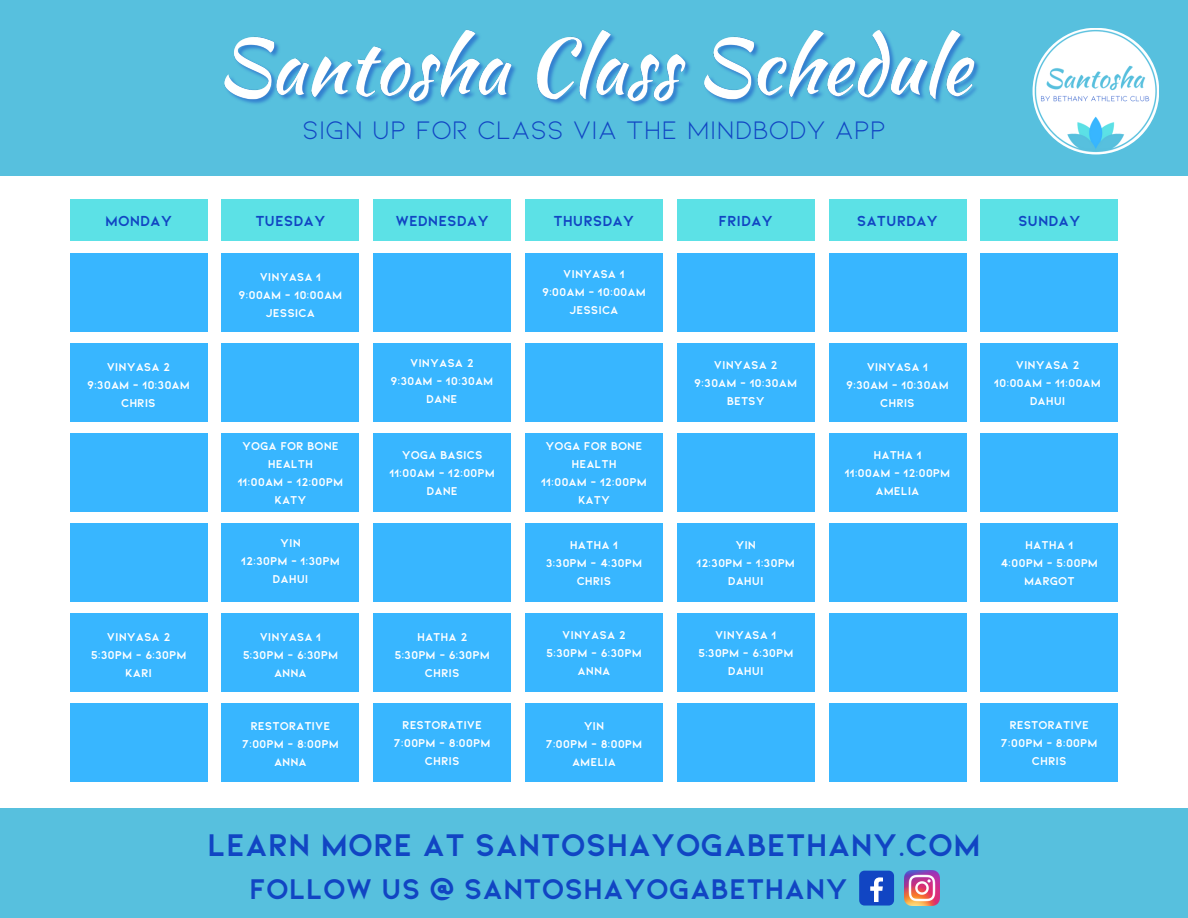
<style>
.page{position:relative;width:1188px;height:918px;background:#fff}
.page>*{position:absolute;margin:0;border:0;box-sizing:border-box;transform-origin:0 0}
.t1{font:700 33px "KIONA";color:#1145c3}
.t2{font:700 30px "KIONA";color:#1145c3}
.t3{font:27px "KIONA";color:#1145c3}
.t4{font:700 15.3px "KIONA";color:#1145c3}
.t5{font:700 12px/18px "KIONA";color:#fff;text-align:center}
</style>
<div class="page">
<div style="left:70px;top:199px;width:137px;height:42px;background:#5ce1e6"></div>
<div style="left:222px;top:199px;width:137px;height:42px;background:#5ce1e6"></div>
<div style="left:374px;top:199px;width:137px;height:42px;background:#5ce1e6"></div>
<div style="left:525px;top:199px;width:138px;height:42px;background:#5ce1e6"></div>
<div style="left:677px;top:199px;width:137px;height:42px;background:#5ce1e6"></div>
<div style="left:829px;top:199px;width:137px;height:42px;background:#5ce1e6"></div>
<div style="left:981px;top:199px;width:137px;height:42px;background:#5ce1e6"></div>
<div style="left:70px;top:253px;width:137px;height:79px;background:#38b6ff"></div>
<div style="left:222px;top:253px;width:137px;height:79px;background:#38b6ff"></div>
<div style="left:374px;top:253px;width:137px;height:79px;background:#38b6ff"></div>
<div style="left:525px;top:253px;width:138px;height:79px;background:#38b6ff"></div>
<div style="left:677px;top:253px;width:137px;height:79px;background:#38b6ff"></div>
<div style="left:829px;top:253px;width:137px;height:79px;background:#38b6ff"></div>
<div style="left:981px;top:253px;width:137px;height:79px;background:#38b6ff"></div>
<div style="left:70px;top:343px;width:137px;height:79px;background:#38b6ff"></div>
<div style="left:222px;top:343px;width:137px;height:79px;background:#38b6ff"></div>
<div style="left:374px;top:343px;width:137px;height:79px;background:#38b6ff"></div>
<div style="left:525px;top:343px;width:138px;height:79px;background:#38b6ff"></div>
<div style="left:677px;top:343px;width:137px;height:79px;background:#38b6ff"></div>
<div style="left:829px;top:343px;width:137px;height:79px;background:#38b6ff"></div>
<div style="left:981px;top:343px;width:137px;height:79px;background:#38b6ff"></div>
<div style="left:70px;top:434px;width:137px;height:78px;background:#38b6ff"></div>
<div style="left:222px;top:434px;width:137px;height:78px;background:#38b6ff"></div>
<div style="left:374px;top:434px;width:137px;height:78px;background:#38b6ff"></div>
<div style="left:525px;top:434px;width:138px;height:78px;background:#38b6ff"></div>
<div style="left:677px;top:434px;width:137px;height:78px;background:#38b6ff"></div>
<div style="left:829px;top:434px;width:137px;height:78px;background:#38b6ff"></div>
<div style="left:981px;top:434px;width:137px;height:78px;background:#38b6ff"></div>
<div style="left:70px;top:524px;width:137px;height:78px;background:#38b6ff"></div>
<div style="left:222px;top:524px;width:137px;height:78px;background:#38b6ff"></div>
<div style="left:374px;top:524px;width:137px;height:78px;background:#38b6ff"></div>
<div style="left:525px;top:524px;width:138px;height:78px;background:#38b6ff"></div>
<div style="left:677px;top:524px;width:137px;height:78px;background:#38b6ff"></div>
<div style="left:829px;top:524px;width:137px;height:78px;background:#38b6ff"></div>
<div style="left:981px;top:524px;width:137px;height:78px;background:#38b6ff"></div>
<div style="left:70px;top:614px;width:137px;height:78px;background:#38b6ff"></div>
<div style="left:222px;top:614px;width:137px;height:78px;background:#38b6ff"></div>
<div style="left:374px;top:614px;width:137px;height:78px;background:#38b6ff"></div>
<div style="left:525px;top:614px;width:138px;height:78px;background:#38b6ff"></div>
<div style="left:677px;top:614px;width:137px;height:78px;background:#38b6ff"></div>
<div style="left:829px;top:614px;width:137px;height:78px;background:#38b6ff"></div>
<div style="left:981px;top:614px;width:137px;height:78px;background:#38b6ff"></div>
<div style="left:70px;top:704px;width:137px;height:78px;background:#38b6ff"></div>
<div style="left:222px;top:704px;width:137px;height:78px;background:#38b6ff"></div>
<div style="left:374px;top:704px;width:137px;height:78px;background:#38b6ff"></div>
<div style="left:525px;top:704px;width:138px;height:78px;background:#38b6ff"></div>
<div style="left:677px;top:704px;width:137px;height:78px;background:#38b6ff"></div>
<div style="left:829px;top:704px;width:137px;height:78px;background:#38b6ff"></div>
<div style="left:981px;top:704px;width:137px;height:78px;background:#38b6ff"></div>
<div style="left:0;top:0;width:1188px;height:176px;background:#57c0de"></div>
<img style="left:1032px;top:28px;width:127px;height:127px">
<div style="left:0;top:808px;width:1188px;height:110px;background:#57c0de"></div>
<img style="left:224px;top:29px;width:755px;height:77px">
<div style="left:859px;top:871px;width:35px;height:35px;background:#1145c3;border-radius:5px"></div>
<svg style="left:870px;top:877px;width:13px;height:25px"></svg>
<img style="left:905px;top:871px;width:35px;height:35px">
<p class="t3" style="left:302px;top:112px;width:585px">SIGN UP FOR CLASS VIA THE MINDBODY APP</p>
<p class="t4" style="left:105px;top:211px;width:68px">MONDAY</p>
<p class="t4" style="left:255px;top:211px;width:72px">TUESDAY</p>
<p class="t4" style="left:396px;top:211px;width:95px">WEDNESDAY</p>
<p class="t4" style="left:554px;top:211px;width:82px">THURSDAY</p>
<p class="t4" style="left:718px;top:211px;width:56px">FRIDAY</p>
<p class="t4" style="left:857px;top:211px;width:83px">SATURDAY</p>
<p class="t4" style="left:1018px;top:211px;width:64px">SUNDAY</p>
<p class="t5" style="left:107px;top:357px;width:65px">VINYASA 2</p>
<p class="t5" style="left:87px;top:375px;width:104px">9:30AM - 10:30AM</p>
<p class="t5" style="left:121px;top:393px;width:36px">CHRIS</p>
<p class="t5" style="left:107px;top:628px;width:65px">VINYASA 2</p>
<p class="t5" style="left:91px;top:646px;width:97px">5:30PM - 6:30PM</p>
<p class="t5" style="left:125px;top:664px;width:28px">KARI</p>
<p class="t5" style="left:260px;top:267px;width:63px">VINYASA 1</p>
<p class="t5" style="left:239px;top:285px;width:105px">9:00AM - 10:00AM</p>
<p class="t5" style="left:266px;top:303px;width:51px">JESSICA</p>
<p class="t5" style="left:242px;top:436px;width:98px">YOGA FOR BONE<br>HEALTH</p>
<p class="t5" style="left:238px;top:472px;width:107px">11:00AM - 12:00PM</p>
<p class="t5" style="left:274px;top:490px;width:34px">KATY</p>
<p class="t5" style="left:280px;top:533px;width:22px">YIN</p>
<p class="t5" style="left:241px;top:551px;width:100px">12:30PM - 1:30PM</p>
<p class="t5" style="left:273px;top:569px;width:37px">DAHUI</p>
<p class="t5" style="left:260px;top:627px;width:63px">VINYASA 1</p>
<p class="t5" style="left:243px;top:645px;width:97px">5:30PM - 6:30PM</p>
<p class="t5" style="left:274px;top:663px;width:34px">ANNA</p>
<p class="t5" style="left:251px;top:716px;width:81px">RESTORATIVE</p>
<p class="t5" style="left:242px;top:734px;width:98px">7:00PM - 8:00PM</p>
<p class="t5" style="left:274px;top:752px;width:34px">ANNA</p>
<p class="t5" style="left:410px;top:353px;width:65px">VINYASA 2</p>
<p class="t5" style="left:390px;top:371px;width:104px">9:30AM - 10:30AM</p>
<p class="t5" style="left:426px;top:389px;width:33px">DANE</p>
<p class="t5" style="left:402px;top:445px;width:82px">YOGA BASICS</p>
<p class="t5" style="left:389px;top:463px;width:107px">11:00AM - 12:00PM</p>
<p class="t5" style="left:427px;top:481px;width:33px">DANE</p>
<p class="t5" style="left:417px;top:628px;width:52px">HATHA 2</p>
<p class="t5" style="left:394px;top:646px;width:97px">5:30PM - 6:30PM</p>
<p class="t5" style="left:425px;top:664px;width:36px">CHRIS</p>
<p class="t5" style="left:402px;top:715px;width:81px">RESTORATIVE</p>
<p class="t5" style="left:394px;top:733px;width:98px">7:00PM - 8:00PM</p>
<p class="t5" style="left:425px;top:751px;width:36px">CHRIS</p>
<p class="t5" style="left:563px;top:265px;width:63px">VINYASA 1</p>
<p class="t5" style="left:542px;top:283px;width:105px">9:00AM - 10:00AM</p>
<p class="t5" style="left:569px;top:301px;width:51px">JESSICA</p>
<p class="t5" style="left:546px;top:436px;width:98px">YOGA FOR BONE<br>HEALTH</p>
<p class="t5" style="left:541px;top:472px;width:107px">11:00AM - 12:00PM</p>
<p class="t5" style="left:578px;top:490px;width:34px">KATY</p>
<p class="t5" style="left:570px;top:535px;width:50px">HATHA 1</p>
<p class="t5" style="left:546px;top:553px;width:98px">3:30PM - 4:30PM</p>
<p class="t5" style="left:577px;top:571px;width:36px">CHRIS</p>
<p class="t5" style="left:562px;top:625px;width:65px">VINYASA 2</p>
<p class="t5" style="left:546px;top:643px;width:97px">5:30PM - 6:30PM</p>
<p class="t5" style="left:578px;top:661px;width:34px">ANNA</p>
<p class="t5" style="left:584px;top:716px;width:22px">YIN</p>
<p class="t5" style="left:546px;top:734px;width:98px">7:00PM - 8:00PM</p>
<p class="t5" style="left:572px;top:752px;width:45px">AMELIA</p>
<p class="t5" style="left:714px;top:355px;width:65px">VINYASA 2</p>
<p class="t5" style="left:694px;top:373px;width:104px">9:30AM - 10:30AM</p>
<p class="t5" style="left:727px;top:391px;width:40px">BETSY</p>
<p class="t5" style="left:735px;top:535px;width:22px">YIN</p>
<p class="t5" style="left:696px;top:553px;width:100px">12:30PM - 1:30PM</p>
<p class="t5" style="left:728px;top:571px;width:37px">DAHUI</p>
<p class="t5" style="left:715px;top:625px;width:63px">VINYASA 1</p>
<p class="t5" style="left:698px;top:643px;width:97px">5:30PM - 6:30PM</p>
<p class="t5" style="left:728px;top:661px;width:37px">DAHUI</p>
<p class="t5" style="left:867px;top:357px;width:63px">VINYASA 1</p>
<p class="t5" style="left:846px;top:375px;width:104px">9:30AM - 10:30AM</p>
<p class="t5" style="left:880px;top:393px;width:36px">CHRIS</p>
<p class="t5" style="left:873px;top:445px;width:50px">HATHA 1</p>
<p class="t5" style="left:845px;top:463px;width:107px">11:00AM - 12:00PM</p>
<p class="t5" style="left:876px;top:481px;width:45px">AMELIA</p>
<p class="t5" style="left:1016px;top:355px;width:65px">VINYASA 2</p>
<p class="t5" style="left:994px;top:373px;width:108px">10:00AM - 11:00AM</p>
<p class="t5" style="left:1030px;top:391px;width:37px">DAHUI</p>
<p class="t5" style="left:1025px;top:535px;width:50px">HATHA 1</p>
<p class="t5" style="left:1001px;top:553px;width:99px">4:00PM - 5:00PM</p>
<p class="t5" style="left:1024px;top:571px;width:52px">MARGOT</p>
<p class="t5" style="left:1009px;top:715px;width:81px">RESTORATIVE</p>
<p class="t5" style="left:1001px;top:733px;width:98px">7:00PM - 8:00PM</p>
<p class="t5" style="left:1032px;top:751px;width:36px">CHRIS</p>
<p class="t1" style="left:207px;top:823px;width:775px">LEARN MORE AT SANTOSHAYOGABETHANY.COM</p>
<p class="t2" style="left:249px;top:869px;width:600px">FOLLOW US @ SANTOSHAYOGABETHANY</p>
</div>
